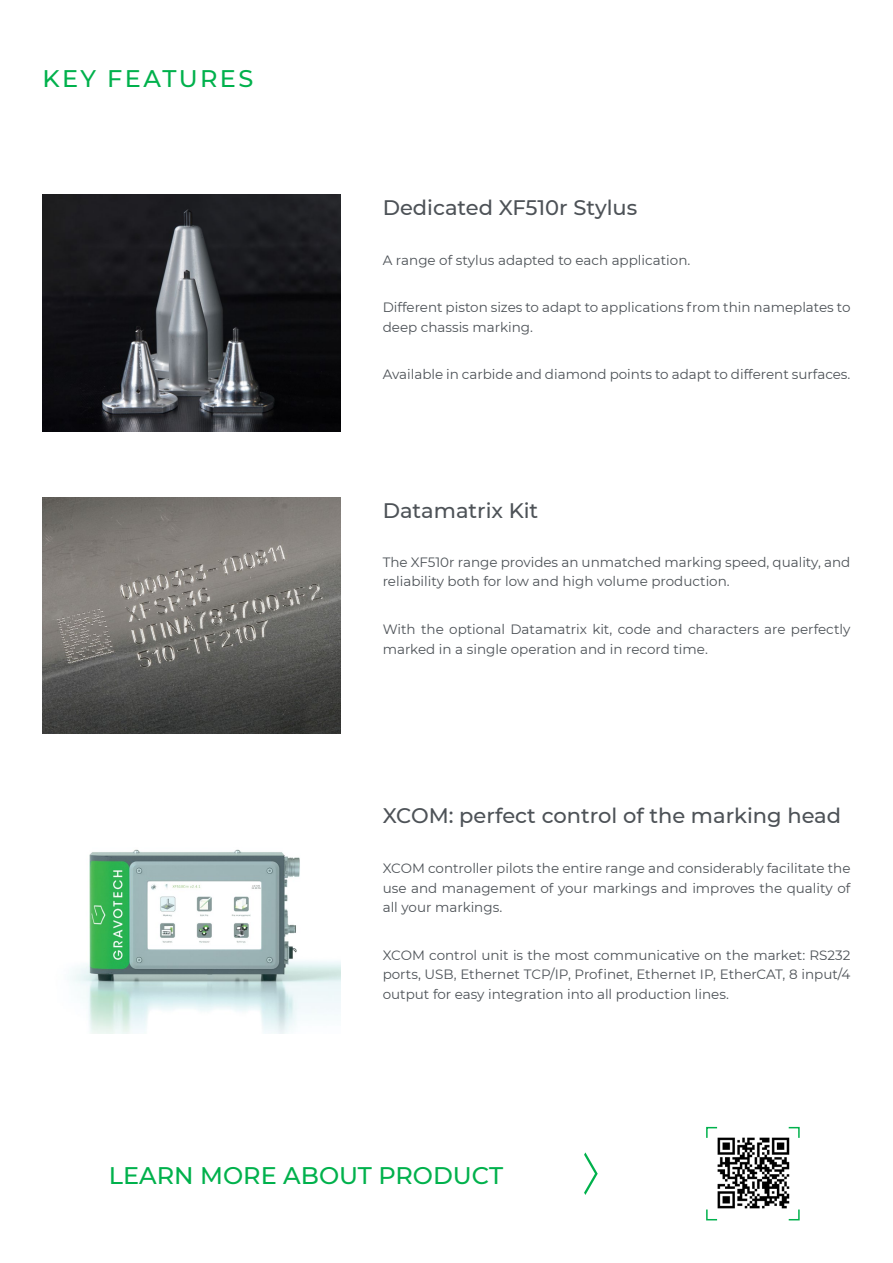
<style>
.page{position:relative;width:893px;height:1263px;background:#fff}
.page>*{position:absolute;margin:0;border:0;box-sizing:border-box;transform-origin:0 0}
.t1{font:500 24px "Montserrat";color:#00b14c}
.t2{font:500 24px "Montserrat";letter-spacing:.1em;color:#00b14c}
.t3{font:500 21px "Montserrat";color:#4d5257}
.t4{font:13.5px/19.5px "Montserrat";color:#4d5257}
</style>
<div class="page">
<img style="left:43px;top:195px;width:297px;height:236px">
<img style="left:43px;top:497px;width:297px;height:237px">
<img style="left:70px;top:849px;width:270px;height:184px">
<svg style="left:584px;top:1152px;width:14px;height:43px"></svg>
<svg style="left:706px;top:1126px;width:12px;height:12px"></svg>
<svg style="left:706px;top:1209px;width:12px;height:12px"></svg>
<svg style="left:788px;top:1126px;width:12px;height:12px"></svg>
<svg style="left:788px;top:1209px;width:12px;height:12px"></svg>
<img style="left:715px;top:1134px;width:76px;height:77px">
<h1 class="t2" style="left:43px;top:62px;width:212px">KEY FEATURES</h1>
<h2 class="t3" style="left:383px;top:193px;width:256px">Dedicated XF510r Stylus</h2>
<p class="t4" style="left:383px;top:250px;width:309px">A range of stylus adapted to each application.</p>
<p class="t4" style="left:383px;top:297px;width:469px">Different piston sizes to adapt to applications from thin nameplates to deep chassis marking.</p>
<p class="t4" style="left:383px;top:364px;width:469px">Available in carbide and diamond points to adapt to different surfaces.</p>
<h2 class="t3" style="left:383px;top:495px;width:157px">Datamatrix Kit</h2>
<p class="t4" style="left:383px;top:552px;width:469px">The XF510r range provides an unmatched marking speed, quality, and reliability both for low and high volume production.</p>
<p class="t4" style="left:383px;top:619px;width:469px">With the optional Datamatrix kit, code and characters are perfectly marked in a single operation and in record time.</p>
<h2 class="t3" style="left:383px;top:801px;width:460px">XCOM: perfect control of the marking head</h2>
<p class="t4" style="left:383px;top:858px;width:469px;text-align:justify">XCOM controller pilots the entire range and considerably facilitate the use and management of your markings and improves the quality of all your markings.</p>
<p class="t4" style="left:383px;top:944px;width:469px;text-align:justify">XCOM control unit is the most communicative on the market: RS232 ports, USB, Ethernet TCP/IP, Profinet, Ethernet IP, EtherCAT, 8 input/4 output for easy integration into all production lines.</p>
<h1 class="t1" style="left:109px;top:1159px;width:396px">LEARN MORE ABOUT PRODUCT</h1>
</div>
